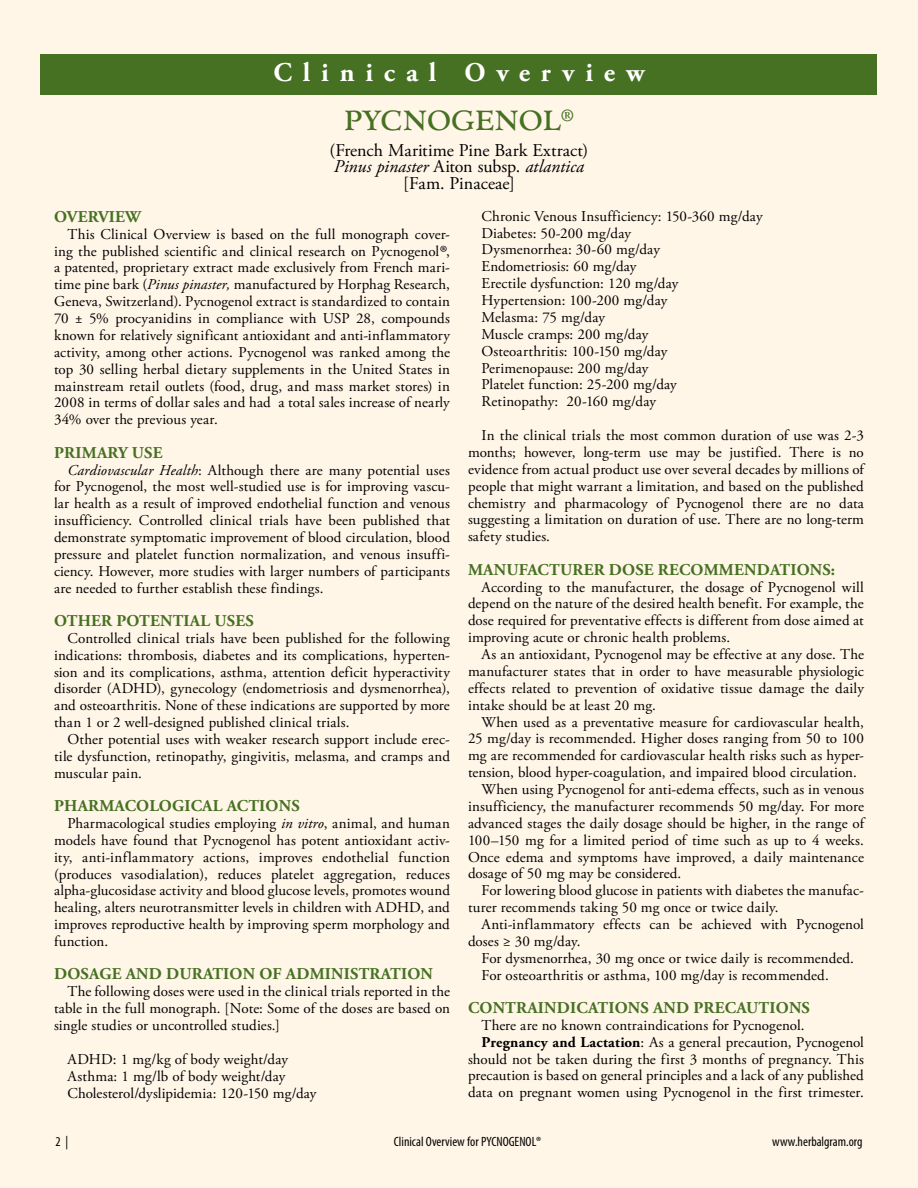
<style>
.page{position:relative;width:918px;height:1188px;background:#fff6e8}
.page>*{position:absolute;margin:0;border:0;box-sizing:border-box;transform-origin:0 0}
.t1{font:700 27px "Adobe Garamond Pro";color:#fff}
.t2{font:27px "Minister";color:#467022}
.t3{font:18px/16.8px "Adobe Garamond Pro";color:#000;text-align:center}
.t4{font:700 16.5px "Adobe Garamond Pro";letter-spacing:.015em;color:#467022}
.t5{font:15px/16.8px "Adobe Garamond Pro";letter-spacing:.01em;color:#000;text-align:justify}
.t6{font:condensed 13.5px "Myriad Pro";color:#000}
.s1{font-style:italic}
.s2{font-size:24px}
.s3{font-weight:700}
</style>
<div class="page">
<div style="left:40px;top:54px;width:838px;height:40px;background:#467022"></div>
<h1 class="t1" style="left:274px;top:57px;width:374px">CLINICAL OVERVIEW</h1>
<h1 class="t2" style="left:344px;top:104px;width:231px">PYCNOGENOL<sup>®</sup></h1>
<p class="t3" style="left:330px;top:142px;width:260px">(French Maritime Pine Bark Extract)<br><span class="s1">Pinus pinaster</span> Aiton subsp. <span class="s1">atlantica </span>[Fam. Pinaceae]</p>
<p class="t4" style="left:54px;top:207px;width:88px">OVERVIEW</p>
<p class="t5" style="left:54px;top:226px;width:398px;text-indent:14px">This Clinical Overview is based on the full monograph cover&shy;ing the published scientific and clinical research on Pycnogenol<span class="s2">®</span>, a patented, proprietary extract made exclusively from French mari&shy;time pine bark (<span class="s1">Pinus pinaster,</span> manufactured by Horphag Research, Geneva, Switzerland). Pycnogenol extract is standardized to contain 70 ± 5% procyanidins in compliance with USP 28, compounds known for relatively significant antioxidant and anti-inflammatory activity, among other actions. Pycnogenol was ranked among the top 30 selling herbal dietary supplements in the United States in mainstream retail outlets (food, drug, and mass market stores) in 2008 in terms of dollar sales and had a total sales increase of nearly 34% over the previous year.</p>
<p class="t4" style="left:54px;top:443px;width:110px">PRIMARY USE</p>
<p class="t5" style="left:54px;top:462px;width:398px;text-indent:13px"><span class="s1">Cardiovascular Health</span>: Although there are many potential uses for Pycnogenol, the most well-studied use is for improving vascu&shy;lar health as a result of improved endothelial function and venous insufficiency. Controlled clinical trials have been published that demonstrate symptomatic improvement of blood circulation, blood pressure and platelet function normalization, and venous insuffi&shy;ciency. However, more studies with larger numbers of participants are needed to further establish these findings.</p>
<p class="t4" style="left:54px;top:611px;width:201px">OTHER POTENTIAL USES</p>
<p class="t5" style="left:54px;top:630px;width:397px;text-indent:14px">Controlled clinical trials have been published for the following indications: thrombosis, diabetes and its complications, hyperten&shy;sion and its complications, asthma, attention deficit hyperactivity disorder (ADHD), gynecology (endometriosis and dysmenorrhea), and osteoarthritis. None of these indications are supported by more than 1 or 2 well-designed published clinical trials.</p>
<p class="t5" style="left:54px;top:731px;width:398px;text-indent:14px">Other potential uses with weaker research support include erec&shy;tile dysfunction, retinopathy, gingivitis, melasma, and cramps and muscular pain.</p>
<p class="t4" style="left:54px;top:796px;width:247px">PHARMACO LO GICAL ACTIONS</p>
<p class="t5" style="left:54px;top:815px;width:398px;text-indent:13px">Pharmacological studies employing <span class="s1">in vitro</span>, animal, and human models have found that Pycnogenol has potent antioxidant activ&shy;ity, anti-inflammatory actions, improves endothelial function (produces vasodialation), reduces platelet aggregation, reduces alpha-glucosidase activity and blood glucose levels, promotes wound healing, alters neurotransmitter levels in children with ADHD, and improves reproductive health by improving sperm morphology and function.</p>
<p class="t4" style="left:54px;top:965px;width:380px">DO SAGE AND DURATION O F ADMINISTRATION</p>
<p class="t5" style="left:54px;top:984px;width:398px;text-indent:14px">The following doses were used in the clinical trials reported in the table in the full monograph. [Note: Some of the doses are based on single studies or uncontrolled studies.]</p>
<p class="t5" style="left:68px;top:1051px;width:251px;text-align:left">ADHD: 1 mg/kg of body weight/day<br>Asthma: 1 mg/lb of body weight/day<br>Cholesterol/dyslipidemia: 120-150 mg/day</p>
<p class="t5" style="left:482px;top:208px;width:283px;text-align:left">Chronic Venous Insufficiency: 150-360 mg/day<br>Diabetes: 50-200 mg/day<br>Dysmenorrhea: 30-60 mg/day<br>Endometriosis: 60 mg/day<br>Erectile dysfunction: 120 mg/day<br>Hypertension: 100-200 mg/day<br>Melasma: 75 mg/day<br>Muscle cramps: 200 mg/day<br>Osteoarthritis: 100-150 mg/day<br>Perimenopause: 200 mg/day<br>Platelet function: 25-200 mg/day<br>Retinopathy: 20-160 mg/day</p>
<p class="t5" style="left:468px;top:427px;width:398px;text-indent:14px">In the clinical trials the most common duration of use was 2-3 months; however, long-term use may be justified. There is no evidence from actual product use over several decades by millions of people that might warrant a limitation, and based on the published chemistry and pharmacology of Pycnogenol there are no data suggesting a limitation on duration of use. There are no long-term safety studies.</p>
<p class="t4" style="left:468px;top:560px;width:369px">MANUFACTURER DO SE RECOMMENDATIONS:</p>
<p class="t5" style="left:468px;top:579px;width:398px;text-indent:14px">According to the manufacturer, the dosage of Pycnogenol will depend on the nature of the desired health benefit. For example, the dose required for preventative effects is different from dose aimed at improving acute or chronic health problems.</p>
<p class="t5" style="left:468px;top:646px;width:397px;text-indent:14px">As an antioxidant, Pycnogenol may be effective at any dose. The manufacturer states that in order to have measurable physiologic effects related to prevention of oxidative tissue damage the daily intake should be at least 20 mg.</p>
<p class="t5" style="left:482px;top:714px;width:384px">When used as a preventative measure for cardiovascular health,</p>
<p class="t5" style="left:468px;top:731px;width:397px">25 mg/day is recommended. Higher doses ranging from 50 to 100</p>
<p class="t5" style="left:468px;top:748px;width:397px">mg are recommended for cardiovascular health risks such as hyper-</p>
<p class="t5" style="left:468px;top:765px;width:390px">tension, blood hyper-coagulation, and impaired blood circulation.</p>
<p class="t5" style="left:482px;top:781px;width:384px">When using Pycnogenol for anti-edema effects, such as in venous</p>
<p class="t5" style="left:468px;top:798px;width:397px">insufficiency, the manufacturer recommends 50 mg/day. For more</p>
<p class="t5" style="left:468px;top:815px;width:398px">advanced stages the daily dosage should be higher, in the range of</p>
<p class="t5" style="left:468px;top:832px;width:397px">100–150 mg for a limited period of time such as up to 4 weeks.</p>
<p class="t5" style="left:468px;top:849px;width:397px">Once edema and symptoms have improved, a daily maintenance</p>
<p class="t5" style="left:468px;top:866px;width:215px">dosage of 50 mg may be considered.</p>
<p class="t5" style="left:482px;top:883px;width:384px">For lowering blood glucose in patients with diabetes the manufac-</p>
<p class="t5" style="left:468px;top:900px;width:312px">turer recommends taking 50 mg once or twice daily.</p>
<p class="t5" style="left:482px;top:916px;width:384px">Anti-inflammatory effects can be achieved with Pycnogenol</p>
<p class="t5" style="left:468px;top:933px;width:114px">doses ≥ 30 mg/day.</p>
<p class="t5" style="left:482px;top:950px;width:374px">For dysmenorrhea, 30 mg once or twice daily is recommended.</p>
<p class="t5" style="left:482px;top:967px;width:349px">For osteoarthritis or asthma, 100 mg/day is recommended.</p>
<p class="t4" style="left:468px;top:998px;width:343px">CONTRAIND ICATIONS AND PRECAUTIONS</p>
<p class="t5" style="left:482px;top:1017px;width:325px">There are no known contraindications for Pycnogenol.</p>
<p class="t5" style="left:482px;top:1034px;width:384px"><span class="s3">PREGNANCY AND LACTATION</span>: As a general precaution, Pycnogenol</p>
<p class="t5" style="left:468px;top:1051px;width:397px">should not be taken during the first 3 months of pregnancy. This</p>
<p class="t5" style="left:468px;top:1068px;width:397px">precaution is based on general principles and a lack of any published</p>
<p class="t5" style="left:468px;top:1085px;width:397px">data on pregnant women using Pycnogenol in the first trimester.</p>
<p class="t6" style="left:56px;top:1133px;width:14px">2 |</p>
<p class="t6" style="left:394px;top:1133px;width:149px">Clinical Overview for PYCNOGENOL®</p>
<p class="t6" style="left:772px;top:1133px;width:92px">www.herbalgram.org</p>
</div>
